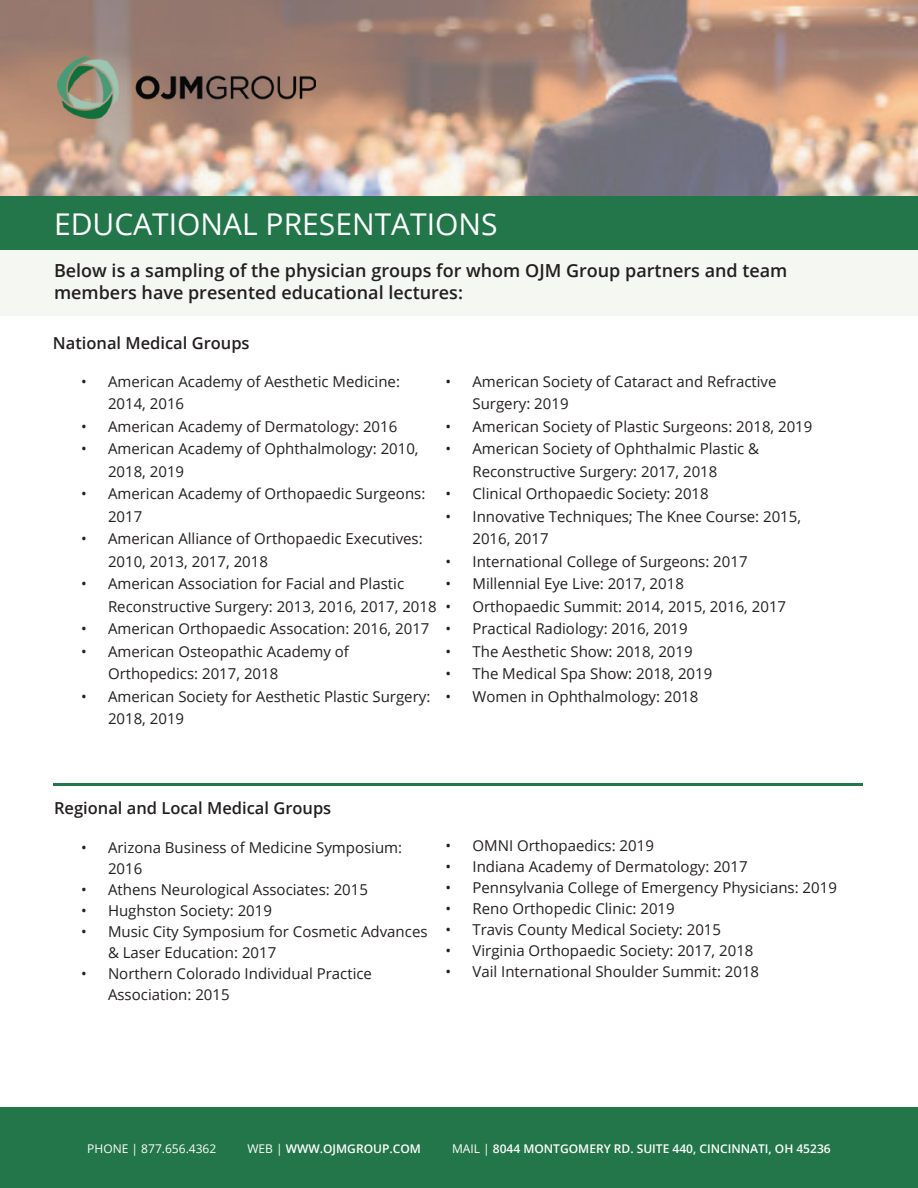
<style>
.page{position:relative;width:918px;height:1188px;background:#fff}
.page>*{position:absolute;margin:0;border:0;box-sizing:border-box;transform-origin:0 0}
.t1{font:30px "Open Sans";color:#fff}
.t2{font:600 18px/21.6px "Open Sans";color:#231f20}
.t3{font:600 16.5px "Open Sans";color:#231f20}
.t4{font:15px/22.5px "Open Sans";color:#231f20}
.t5{font:600 12px "Open Sans";color:#fff}
.t6{font:12px "Open Sans";color:#fff}
.s1{font-weight:400}
</style>
<div class="page">
<div style="left:0;top:214px;width:918px;height:101px;background:#f5f7f3"></div>
<img style="left:0;top:0;width:918px;height:196px">
<div style="left:0;top:1107px;width:918px;height:81px;background:#227649"></div>
<img style="left:57px;top:57px;width:259px;height:61px">
<div style="left:0;top:196px;width:918px;height:54px;background:#227649"></div>
<hr style="left:53px;top:783px;width:810px;height:3px;background:#227649">
<h1 class="t1" style="left:54px;top:203px;width:445px">EDUCATIONAL PRESENTATIONS</h1>
<p class="t2" style="left:54px;top:260px;width:735px">Below is a sampling of the physician groups for whom OJM Group partners and team members have presented educational lectures:</p>
<p class="t3" style="left:53px;top:331px;width:198px">National Medical Groups</p>
<p class="t4" style="left:108px;top:369px;width:294px;text-indent:-27px">• American Academy of Aesthetic Medicine:<br>2014, 2016</p>
<p class="t4" style="left:81px;top:414px;width:318px">• American Academy of Dermatology: 2016</p>
<p class="t4" style="left:108px;top:437px;width:312px;text-indent:-27px">• American Academy of Ophthalmology: 2010,<br>2018, 2019</p>
<p class="t4" style="left:108px;top:482px;width:319px;text-indent:-27px">• American Academy of Orthopaedic Surgeons:<br>2017</p>
<p class="t4" style="left:108px;top:527px;width:316px;text-indent:-27px">• American Alliance of Orthopaedic Executives:<br>2010, 2013, 2017, 2018</p>
<p class="t4" style="left:108px;top:572px;width:330px;text-indent:-27px">• American Association for Facial and Plastic<br>Reconstructive Surgery: 2013, 2016, 2017, 2018</p>
<p class="t4" style="left:81px;top:617px;width:350px">• American Orthopaedic Assocation: 2016, 2017</p>
<p class="t4" style="left:108px;top:639px;width:242px;text-indent:-27px">• American Osteopathic Academy of<br>Orthopedics: 2017, 2018</p>
<p class="t4" style="left:108px;top:684px;width:324px;text-indent:-27px">• American Society for Aesthetic Plastic Surgery:<br>2018, 2019</p>
<p class="t4" style="left:472px;top:369px;width:306px;text-indent:-27px">• American Society of Cataract and Refractive<br>Surgery: 2019</p>
<p class="t4" style="left:446px;top:414px;width:368px">• American Society of Plastic Surgeons: 2018, 2019</p>
<p class="t4" style="left:472px;top:437px;width:288px;text-indent:-27px">• American Society of Ophthalmic Plastic &amp;<br>Reconstructive Surgery: 2017, 2018</p>
<p class="t4" style="left:446px;top:482px;width:265px">• Clinical Orthopaedic Society: 2018</p>
<p class="t4" style="left:472px;top:504px;width:330px;text-indent:-27px">• Innovative Techniques; The Knee Course: 2015,<br>2016, 2017</p>
<p class="t4" style="left:446px;top:549px;width:304px">• International College of Surgeons: 2017</p>
<p class="t4" style="left:446px;top:572px;width:240px">• Millennial Eye Live: 2017, 2018</p>
<p class="t4" style="left:446px;top:594px;width:342px">• Orthopaedic Summit: 2014, 2015, 2016, 2017</p>
<p class="t4" style="left:446px;top:617px;width:244px">• Practical Radiology: 2016, 2019</p>
<p class="t4" style="left:446px;top:639px;width:249px">• The Aesthetic Show: 2018, 2019</p>
<p class="t4" style="left:446px;top:662px;width:268px">• The Medical Spa Show: 2018, 2019</p>
<p class="t4" style="left:446px;top:684px;width:254px">• Women in Ophthalmology: 2018</p>
<p class="t3" style="left:54px;top:797px;width:279px">Regional and Local Medical Groups</p>
<p class="t4" style="left:108px;top:836px;width:296px;line-height:21px;text-indent:-27px">• Arizona Business of Medicine Symposium:<br>2016</p>
<p class="t4" style="left:81px;top:878px;width:289px">• Athens Neurological Associates: 2015</p>
<p class="t4" style="left:81px;top:899px;width:193px">• Hughston Society: 2019</p>
<p class="t4" style="left:108px;top:920px;width:321px;line-height:21px;text-indent:-27px">• Music City Symposium for Cosmetic Advances &amp; Laser Education: 2017</p>
<p class="t4" style="left:108px;top:962px;width:266px;line-height:21px;text-indent:-27px">• Northern Colorado Individual Practice<br>Association: 2015</p>
<p class="t4" style="left:446px;top:834px;width:210px">• OMNI Orthopaedics: 2019</p>
<p class="t4" style="left:446px;top:855px;width:304px">• Indiana Academy of Dermatology: 2017</p>
<p class="t4" style="left:446px;top:876px;width:393px">• Pennsylvania College of Emergency Physicians: 2019</p>
<p class="t4" style="left:446px;top:897px;width:231px">• Reno Orthopedic Clinic: 2019</p>
<p class="t4" style="left:446px;top:918px;width:277px">• Travis County Medical Society: 2015</p>
<p class="t4" style="left:446px;top:939px;width:310px">• Virginia Orthopaedic Society: 2017, 2018</p>
<p class="t4" style="left:446px;top:960px;width:315px">• Vail International Shoulder Summit: 2018</p>
<p class="t6" style="left:87px;top:1140px;width:131px">PHONE | 877.656.4362</p>
<p class="t5" style="left:248px;top:1140px;width:175px"><span class="s1">WEB |</span> WWW.OJMGROUP.COM</p>
<p class="t5" style="left:452px;top:1140px;width:380px"><span class="s1">MAIL |</span> 8044 MONTGOMERY RD. SUITE 440, CINCINNATI, OH 45236</p>
</div>
